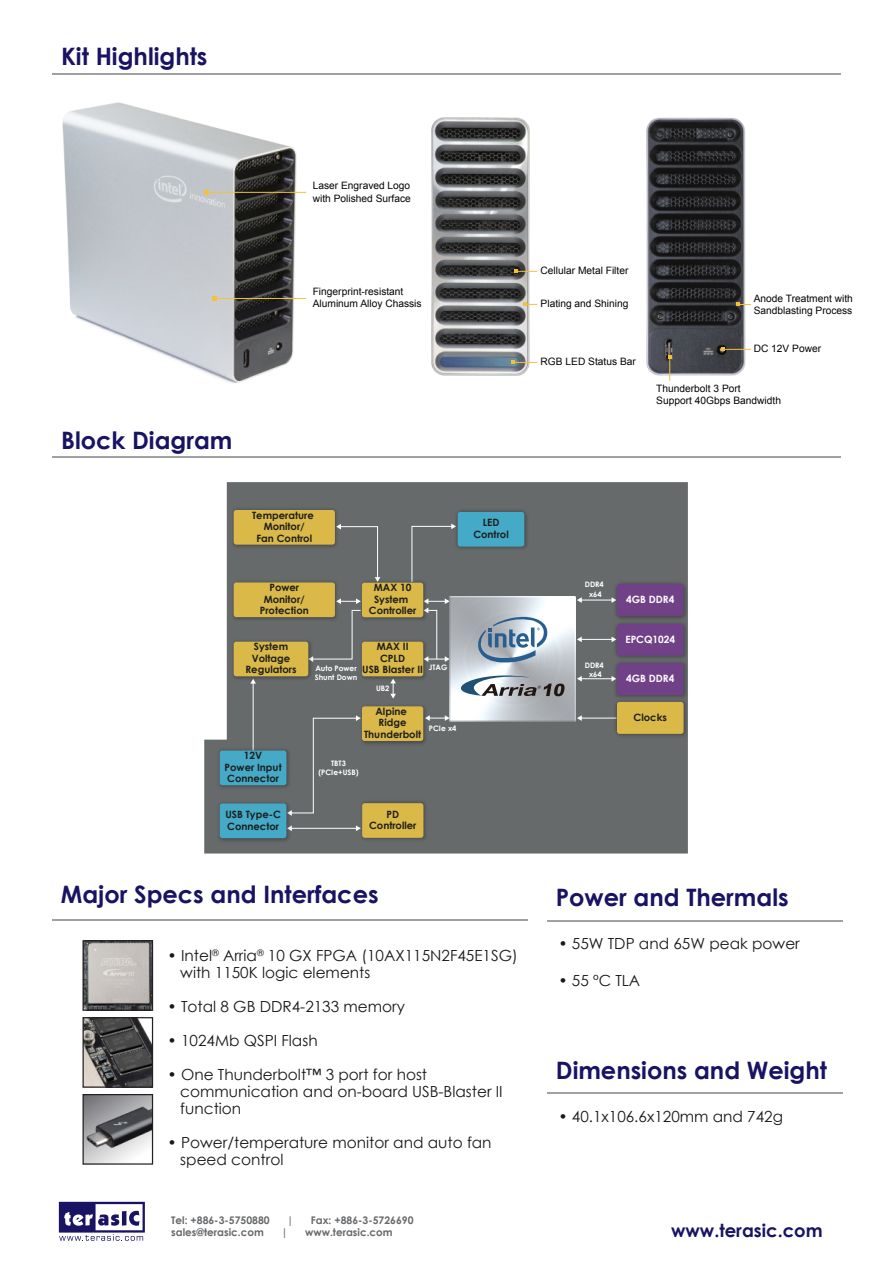
<style>
.page{position:relative;width:893px;height:1263px;background:#fff}
.page>*{position:absolute;margin:0;border:0;box-sizing:border-box;transform-origin:0 0}
.t1{font:700 24px "Century Gothic";color:#191364}
.t2{font:700 18px "Century Gothic";color:#191364}
.t3{font:15.3px/17px "Century Gothic";color:#16181a}
.t4{font:700 10.5px "Century Gothic";color:#67696b}
.t5{font:10.2px/12.3px "Arial";color:#030303}
.t6{font:700 10.05px/11.4px "Century Gothic";color:#1e1e1b;text-align:center}
.t7{font:700 10.05px "Century Gothic";color:#fff}
.t8{font:700 7.5px/9px "Century Gothic";color:#fff;text-align:center}
</style>
<div class="page">
<hr style="left:52px;top:919px;width:476px;height:2px;background:#9fa0a2">
<hr style="left:547px;top:920px;width:295px;height:1px;background:#9fa0a2">
<hr style="left:547px;top:1092px;width:295px;height:2px;background:#9fa0a2">
<hr style="left:52px;top:457px;width:789px;height:1px;background:#9fa0a2">
<hr style="left:52px;top:74px;width:789px;height:1px;background:#9fa0a2">
<svg style="left:59px;top:1202px;width:86px;height:39px"></svg>
<img style="left:85px;top:942px;width:66px;height:67px">
<img style="left:85px;top:1019px;width:66px;height:67px">
<img style="left:85px;top:1096px;width:66px;height:66px">
<div style="left:83px;top:1017px;width:70px;height:71px;border:1px solid #231f20"></div>
<div style="left:83px;top:1094px;width:70px;height:70px;border:1px solid #231f20"></div>
<div style="left:83px;top:940px;width:70px;height:71px;border:1px solid #231f20"></div>
<svg style="left:204px;top:482px;width:484px;height:371px;background:#6f7374"></svg>
<svg style="left:430px;top:715px;width:20px;height:6px"></svg>
<svg style="left:411px;top:524px;width:45px;height:59px;background:#6c7071"></svg>
<hr style="left:581px;top:639px;width:31px;height:1px;background:#fff">
<svg style="left:577px;top:637px;width:5px;height:5px"></svg>
<hr style="left:581px;top:600px;width:31px;height:1px;background:#fff">
<svg style="left:577px;top:597px;width:5px;height:6px"></svg>
<hr style="left:581px;top:678px;width:31px;height:1px;background:#fff">
<svg style="left:577px;top:676px;width:5px;height:5px"></svg>
<hr style="left:581px;top:718px;width:35px;height:1px;background:#fff">
<svg style="left:577px;top:715px;width:5px;height:6px"></svg>
<hr style="left:253px;top:683px;width:1px;height:68px;background:#fff">
<hr style="left:291px;top:828px;width:66px;height:1px;background:#fff">
<svg style="left:423px;top:598px;width:27px;height:64px"></svg>
<svg style="left:390px;top:683px;width:6px;height:16px"></svg>
<div style="left:287px;top:715px;width:74px;height:101px;background:#666a6b"></div>
<img style="left:450px;top:596px;width:126px;height:126px">
<svg style="left:476px;top:616px;width:72px;height:48px;background:#9dafc0"></svg>
<svg style="left:461px;top:675px;width:104px;height:21px"></svg>
<svg style="left:336px;top:524px;width:44px;height:58px;background:#6c7071"></svg>
<svg style="left:308px;top:598px;width:54px;height:64px;background:#6d7172"></svg>
<img style="left:229px;top:506px;width:113px;height:45px">
<div style="left:234px;top:510px;width:101px;height:35px;background:#dab949;border-radius:3px"></div>
<img style="left:229px;top:579px;width:113px;height:45px">
<div style="left:234px;top:582px;width:101px;height:35px;background:#dab949;border-radius:3px"></div>
<img style="left:358px;top:638px;width:72px;height:45px">
<div style="left:362px;top:642px;width:61px;height:34px;background:#dab949;border-radius:3px"></div>
<img style="left:358px;top:702px;width:72px;height:45px">
<div style="left:362px;top:706px;width:61px;height:35px;background:#dab949;border-radius:3px"></div>
<img style="left:358px;top:800px;width:72px;height:45px">
<div style="left:362px;top:803px;width:61px;height:35px;background:#dab949;border-radius:3px"></div>
<img style="left:613px;top:702px;width:75px;height:38px">
<div style="left:617px;top:702px;width:67px;height:32px;background:#dab949;border-radius:3px"></div>
<img style="left:613px;top:662px;width:75px;height:40px">
<div style="left:617px;top:663px;width:67px;height:32px;background:#704187;border-radius:3px"></div>
<img style="left:613px;top:579px;width:75px;height:41px">
<div style="left:617px;top:584px;width:67px;height:32px;background:#704187;border-radius:3px"></div>
<img style="left:613px;top:620px;width:75px;height:42px">
<div style="left:617px;top:624px;width:67px;height:32px;background:#704187;border-radius:3px"></div>
<img style="left:229px;top:638px;width:86px;height:45px">
<div style="left:234px;top:642px;width:74px;height:34px;background:#dab949;border-radius:3px"></div>
<img style="left:216px;top:747px;width:76px;height:45px">
<div style="left:220px;top:750px;width:66px;height:35px;background:#44aac7;border-radius:3px"></div>
<img style="left:454px;top:509px;width:77px;height:45px">
<div style="left:458px;top:512px;width:66px;height:35px;background:#44aac7;border-radius:3px"></div>
<img style="left:216px;top:800px;width:76px;height:45px">
<div style="left:220px;top:803px;width:66px;height:35px;background:#44aac7;border-radius:3px"></div>
<img style="left:358px;top:579px;width:72px;height:45px">
<div style="left:362px;top:583px;width:61px;height:34px;background:#dab949;border-radius:3px"></div>
<img style="left:62px;top:102px;width:235px;height:281px">
<img style="left:432px;top:117px;width:97px;height:259px">
<img style="left:647px;top:117px;width:98px;height:259px">
<svg style="left:736px;top:303px;width:15px;height:3px"></svg>
<svg style="left:514px;top:269px;width:23px;height:4px"></svg>
<svg style="left:523px;top:302px;width:14px;height:4px"></svg>
<svg style="left:511px;top:361px;width:26px;height:3px"></svg>
<hr style="left:206px;top:192px;width:100px;height:1px;background:#f5c139">
<svg style="left:204px;top:190px;width:4px;height:4px"></svg>
<hr style="left:214px;top:298px;width:92px;height:1px;background:#f5c139">
<svg style="left:212px;top:296px;width:4px;height:4px"></svg>
<svg style="left:721px;top:347px;width:30px;height:4px"></svg>
<svg style="left:668px;top:355px;width:4px;height:26px"></svg>
<h1 class="t1" style="left:61px;top:39px;width:148px">Kit Highlights</h1>
<p class="t5" style="left:313px;top:180px;width:100px">Laser Engraved Logo with Polished Surface</p>
<p class="t5" style="left:313px;top:285px;width:110px">Fingerprint-resistant<br>Aluminum Alloy Chassis</p>
<h1 class="t1" style="left:61px;top:422px;width:173px">Block Diagram</h1>
<p class="t6" style="left:252px;top:509px;width:63px">Temperature<br>Monitor/<br>Fan Control</p>
<p class="t6" style="left:260px;top:581px;width:51px">Power<br>Monitor/<br>Protection</p>
<p class="t6" style="left:369px;top:581px;width:49px">MAX 10<br>System<br>Controller</p>
<p class="t6" style="left:245px;top:640px;width:53px">System<br>Voltage<br>Regulators</p>
<p class="t6" style="left:225px;top:749px;width:59px">12V<br>Power Input<br>Connector</p>
<p class="t6" style="left:225px;top:807px;width:57px;line-height:12px;text-align:left">USB Type-C<br>Connector</p>
<p class="t6" style="left:362px;top:640px;width:62px">MAX II<br>CPLD<br>USB Blaster II</p>
<p class="t6" style="left:364px;top:705px;width:59px">Alpine<br>Ridge<br>Thunderbolt</p>
<p class="t8" style="left:315px;top:663px;width:44px;text-align:left">Auto Power<br>Shunt Down</p>
<p class="t8" style="left:429px;top:662px;width:20px">JTAG</p>
<p class="t8" style="left:376px;top:684px;width:15px">UB2</p>
<p class="t8" style="left:429px;top:723px;width:29px">PCIe x4</p>
<p class="t8" style="left:318px;top:758px;width:42px">TBT3 (PCIe+USB)</p>
<p class="t6" style="left:369px;top:808px;width:49px">PD<br>Controller</p>
<p class="t6" style="left:473px;top:517px;width:37px">LED<br>Control</p>
<p class="t5" style="left:541px;top:264px;width:89px">Cellular Metal Filter</p>
<p class="t5" style="left:541px;top:298px;width:89px">Plating and Shining</p>
<p class="t5" style="left:541px;top:356px;width:97px">RGB LED Status Bar</p>
<p class="t5" style="left:754px;top:292px;width:101px">Anode Treatment with<br>Sandblasting Process</p>
<p class="t5" style="left:754px;top:343px;width:69px">DC 12V Power</p>
<p class="t5" style="left:656px;top:383px;width:126px">Thunderbolt 3 Port<br>Support 40Gbps Bandwidth</p>
<p class="t8" style="left:585px;top:580px;width:21px">DDR4 x64</p>
<p class="t8" style="left:585px;top:660px;width:21px">DDR4 x64</p>
<p class="t7" style="left:626px;top:591px;width:50px">4GB DDR4</p>
<p class="t7" style="left:625px;top:631px;width:51px">EPCQ1024</p>
<p class="t7" style="left:626px;top:671px;width:50px">4GB DDR4</p>
<p class="t6" style="left:634px;top:711px;width:35px">Clocks</p>
<h1 class="t1" style="left:61px;top:876px;width:319px">Major Specs and Interfaces</h1>
<h1 class="t1" style="left:556px;top:879px;width:234px">Power and Thermals</h1>
<p class="t3" style="left:180px;top:947px;width:339px;text-indent:-13px">• Intel<sup>®</sup> Arria<sup>®</sup> 10 GX FPGA (10AX115N2F45E1SG) with 1150K logic elements</p>
<p class="t3" style="left:168px;top:998px;width:239px">• Total 8 GB DDR4-2133 memory</p>
<p class="t3" style="left:168px;top:1032px;width:152px">• 1024Mb QSPI Flash</p>
<p class="t3" style="left:180px;top:1066px;width:324px;text-indent:-13px">• One Thunderbolt™ 3 port for host communication and on-board USB-Blaster II function</p>
<p class="t3" style="left:180px;top:1134px;width:313px;text-indent:-13px">• Power/temperature monitor and auto fan speed control</p>
<p class="t4" style="left:171px;top:1212px;width:100px">Tel: +886-3-5750880</p>
<p class="t4" style="left:287px;top:1212px;width:8px">|</p>
<p class="t4" style="left:311px;top:1212px;width:104px">Fax: +886-3-5726690</p>
<p class="t4" style="left:171px;top:1224px;width:94px">sales@terasic.com</p>
<p class="t4" style="left:281px;top:1224px;width:8px">|</p>
<p class="t4" style="left:305px;top:1224px;width:89px">www.terasic.com</p>
<p class="t3" style="left:558px;top:935px;width:243px">• 55W TDP and 65W peak power</p>
<p class="t3" style="left:558px;top:972px;width:83px">• 55 ºC TLA</p>
<h1 class="t1" style="left:556px;top:1052px;width:273px">Dimensions and Weight</h1>
<p class="t3" style="left:558px;top:1107px;width:226px">• 40.1x106.6x120mm and 742g</p>
<p class="t2" style="left:671px;top:1216px;width:153px">www.terasic.com</p>
</div>
